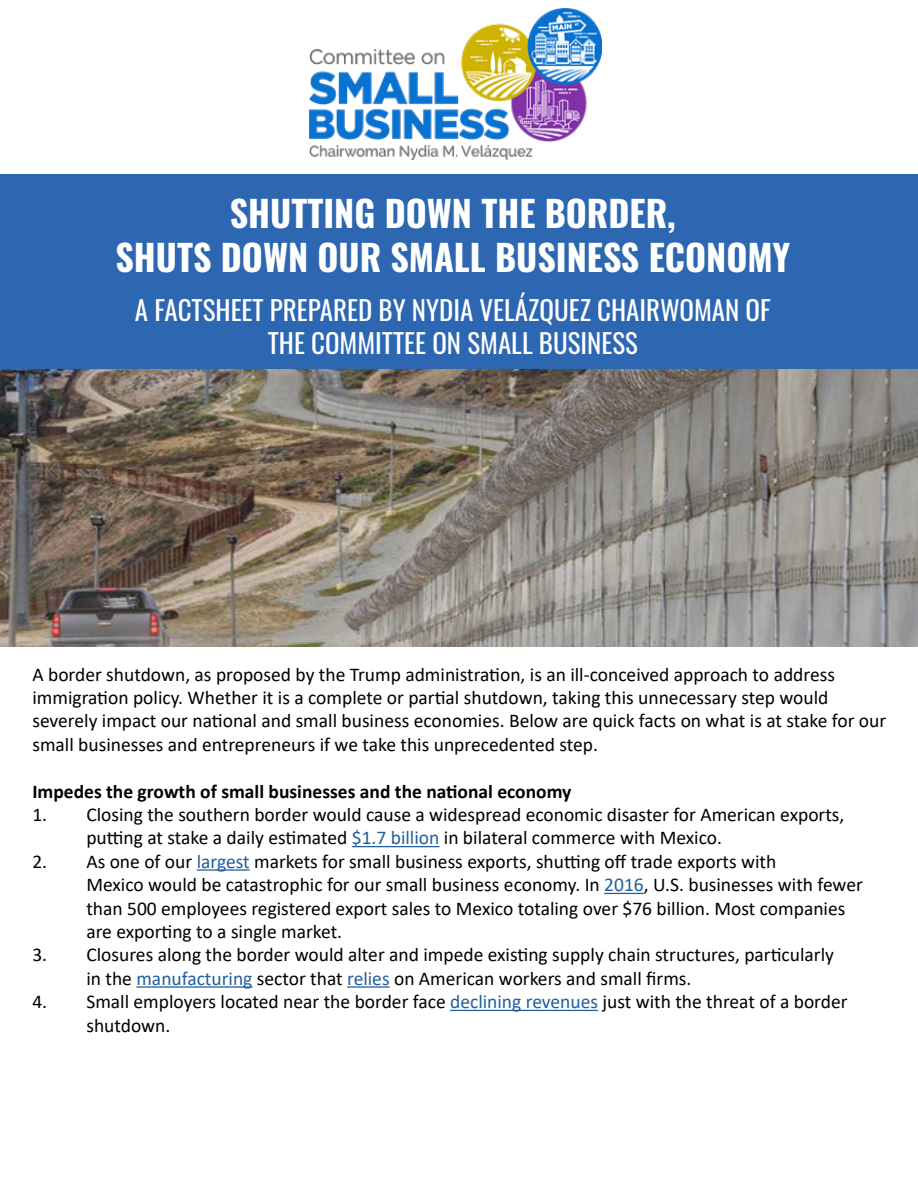
<style>
.page{position:relative;width:918px;height:1188px;background:#fff}
.page>*{position:absolute;margin:0;border:0;box-sizing:border-box;transform-origin:0 0}
.t1{font:700 36px/43.2px "Oswald";color:#fff;text-align:center}
.t2{font:27px/32.4px "Oswald";color:#fff;text-align:center}
.t3{font:19.5px/23.4px "Calibri";color:#000}
.t4{font:700 19.5px "Calibri";color:#000}
.s1{color:#215e9e}
</style>
<div class="page">
<img style="left:309px;top:9px;width:292px;height:151px">
<div style="left:0;top:175px;width:918px;height:194px;background:#2d67b1"></div>
<hr style="left:352px;top:846px;width:87px;height:1px;background:#215e9e">
<hr style="left:197px;top:869px;width:53px;height:2px;background:#215e9e">
<hr style="left:604px;top:893px;width:40px;height:1px;background:#215e9e">
<hr style="left:136px;top:986px;width:116px;height:2px;background:#215e9e">
<hr style="left:347px;top:986px;width:43px;height:2px;background:#215e9e">
<hr style="left:450px;top:1010px;width:148px;height:1px;background:#215e9e">
<img style="left:0;top:369px;width:918px;height:277px">
<h1 class="t1" style="left:115px;top:194px;width:676px">SHUTTING DOWN THE BORDER,<br>SHUTS DOWN OUR SMALL BUSINESS ECONOMY</h1>
<h2 class="t2" style="left:135px;top:291px;width:637px">A FACTSHEET PREPARED BY NYDIA VELÁZQUEZ CHAIRWOMAN OF<br>THE COMMITTEE ON SMALL BUSINESS</h2>
<p class="t3" style="left:32px;top:662px;width:855px">A border shutdown, as proposed by the Trump administration, is an ill-conceived approach to address immigration policy. Whether it is a complete or partial shutdown, taking this unnecessary step would severely impact our national and small business economies. Below are quick facts on what is at stake for our small businesses and entrepreneurs if we take this unprecedented step.</p>
<p class="t4" style="left:32px;top:777px;width:541px">Impedes the growth of small businesses and the national economy</p>
<p class="t3" style="left:86px;top:802px;width:760px;text-indent:-54px">1. Closing the southern border would cause a widespread economic disaster for American exports, putting at stake a daily estimated <span class="s1">$1.7 billion</span> in bilateral commerce with Mexico.</p>
<p class="t3" style="left:86px;top:849px;width:778px;text-indent:-54px">2. As one of our <span class="s1">largest</span> markets for small business exports, shutting off trade exports with<br>Mexico would be catastrophic for our small business economy. In <span class="s1">2016</span>, U.S. businesses with fewer than 500 employees registered export sales to Mexico totaling over $76 billion. Most companies are exporting to a single market.</p>
<p class="t3" style="left:86px;top:943px;width:749px;text-indent:-54px">3. Closures along the border would alter and impede existing supply chain structures, particularly in the <span class="s1">manufacturing</span> sector that <span class="s1">relies</span> on American workers and small firms.</p>
<p class="t3" style="left:86px;top:990px;width:763px;text-indent:-54px">4. Small employers located near the border face <span class="s1">declining revenues</span> just with the threat of a border shutdown.</p>
</div>
